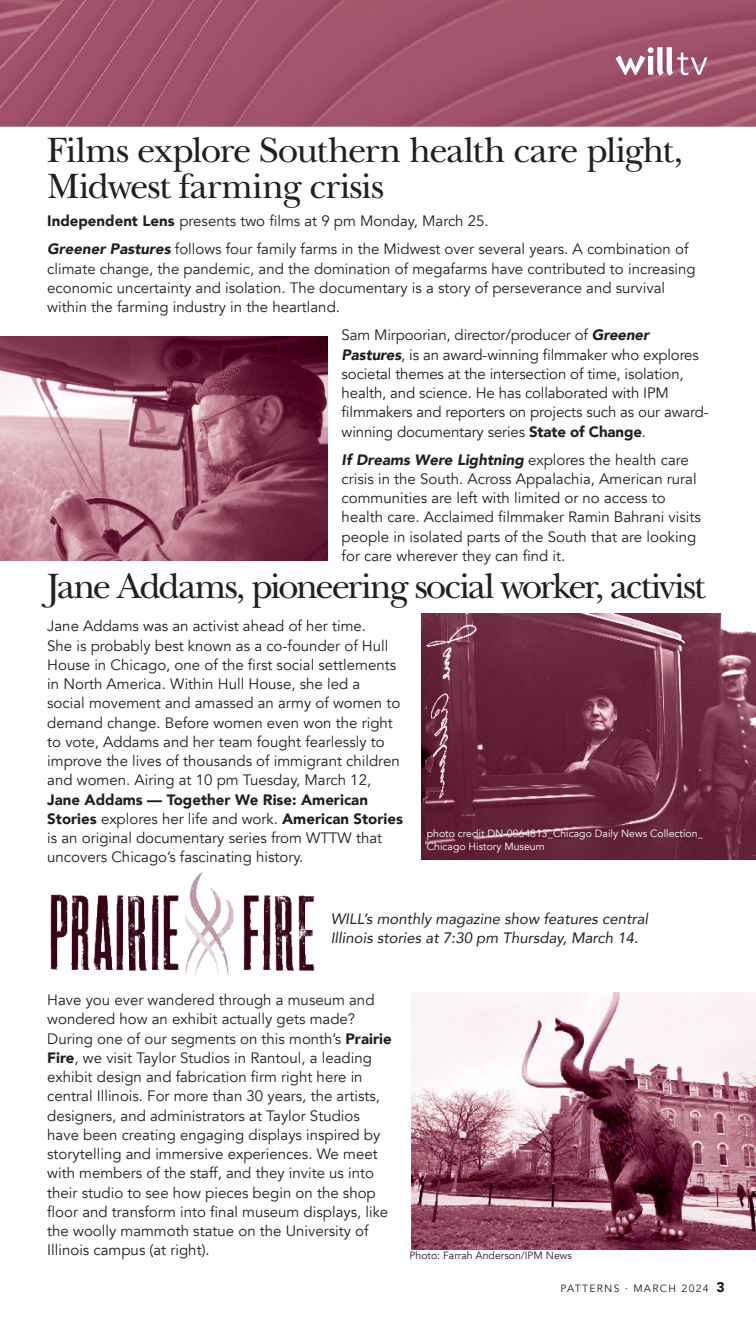
<style>
.page{position:relative;width:756px;height:1323px;background:#fff}
.page>*{position:absolute;margin:0;border:0;box-sizing:border-box;transform-origin:0 0}
.t1{font:36.75px/36.8px "New Baskerville Std";letter-spacing:-.04em;color:#231f20}
.t2{font:15.05px/19.2px "Avenir";color:#231f20}
.t3{font:italic 15.05px/19.2px "Avenir";color:#231f20}
.t4{font:10.5px/12.2px "Avenir";color:#fff}
.t5{font:10.5px "Avenir";color:#231f20}
.t6{font:10.5px "Avenir";letter-spacing:.12em;color:#231f20}
.s1{font-weight:900}
.s2{font-weight:900;font-style:italic}
.s3{font-weight:900;font-size:14px}
</style>
<div class="page">
<img style="left:0;top:336px;width:328px;height:225px">
<img style="left:421px;top:614px;width:335px;height:246px">
<img style="left:50px;top:872px;width:265px;height:104px">
<img style="left:411px;top:992px;width:345px;height:257px">
<svg style="left:0;top:0;width:756px;height:127px;background:#9f536a"></svg>
<svg style="left:615px;top:47px;width:93px;height:29px"></svg>
<h1 class="t1" style="left:47px;top:132px;width:637px">Films explore Southern health care plight,<br>Midwest farming crisis</h1>
<p class="t2" style="left:47px;top:207px;width:643px;line-height:28px"><span class="s1">Independent Lens</span> presents two films at 9 pm Monday, March 25.<br><span class="s2">Greener Pastures</span> follows four family farms in the Midwest over several years. A combination of</p>
<p class="t2" style="left:47px;top:259px;width:650px">climate change, the pandemic, and the domination of megafarms have contributed to increasing economic uncertainty and isolation. The documentary is a story of perseverance and survival within the farming industry in the heartland.</p>
<p class="t2" style="left:342px;top:326px;width:369px">Sam Mirpoorian, director/producer of <span class="s2">Greener Pastures</span>, is an award-winning filmmaker who explores societal themes at the intersection of time, isolation, health, and science. He has collaborated with IPM filmmakers and reporters on projects such as our award&shy;winning documentary series <span class="s1">State of Change</span>.</p>
<p class="t2" style="left:342px;top:450px;width:361px"><span class="s2">If Dreams Were Lightning</span> explores the health care crisis in the South. Across Appalachia, American rural communities are left with limited or no access to health care. Acclaimed filmmaker Ramin Bahrani visits people in isolated parts of the South that are looking for care wherever they can find it.</p>
<h1 class="t1" style="left:47px;top:568px;width:660px">Jane Addams, pioneering social worker, activist</h1>
<p class="t2" style="left:47px;top:617px;width:355px">Jane Addams was an activist ahead of her time.<br>She is probably best known as a co-founder of Hull House in Chicago, one of the first social settlements in North America. Within Hull House, she led a social movement and amassed an army of women to demand change. Before women even won the right to vote, Addams and her team fought fearlessly to improve the lives of thousands of immigrant children and women. Airing at 10 pm Tuesday, March 12,</p>
<p class="t2" style="left:47px;top:790px;width:357px"><span class="s1">Jane Addams — Together We Rise: American Stories</span> explores her life and work. <span class="s1">American Stories </span>is an original documentary series from WTTW that uncovers Chicago’s fascinating history.</p>
<p class="t4" style="left:427px;top:828px;width:278px">photo credit DN-0064813_Chicago Daily News Collection_<br>Chicago History Museum</p>
<p class="t3" style="left:331px;top:909px;width:319px">WILL’s monthly magazine show features central<br>Illinois stories at 7:30 pm Thursday, March 14.</p>
<p class="t2" style="left:47px;top:991px;width:346px">Have you ever wandered through a museum and wondered how an exhibit actually gets made?<br>During one of our segments on this month’s <span class="s1">Prairie Fire</span>, we visit Taylor Studios in Rantoul, a leading exhibit design and fabrication firm right here in central Illinois. For more than 30 years, the artists, designers, and administrators at Taylor Studios have been creating engaging displays inspired by storytelling and immersive experiences. We meet with members of the staff, and they invite us into their studio to see how pieces begin on the shop floor and transform into final museum displays, like the woolly mammoth statue on the University of Illinois campus (at right).</p>
<p class="t5" style="left:410px;top:1250px;width:164px">Photo: Farrah Anderson/IPM News</p>
<p class="t6" style="left:561px;top:1282px;width:166px">PATTERNS ∙ MARCH 2024 <span class="s3">3</span></p>
</div>
